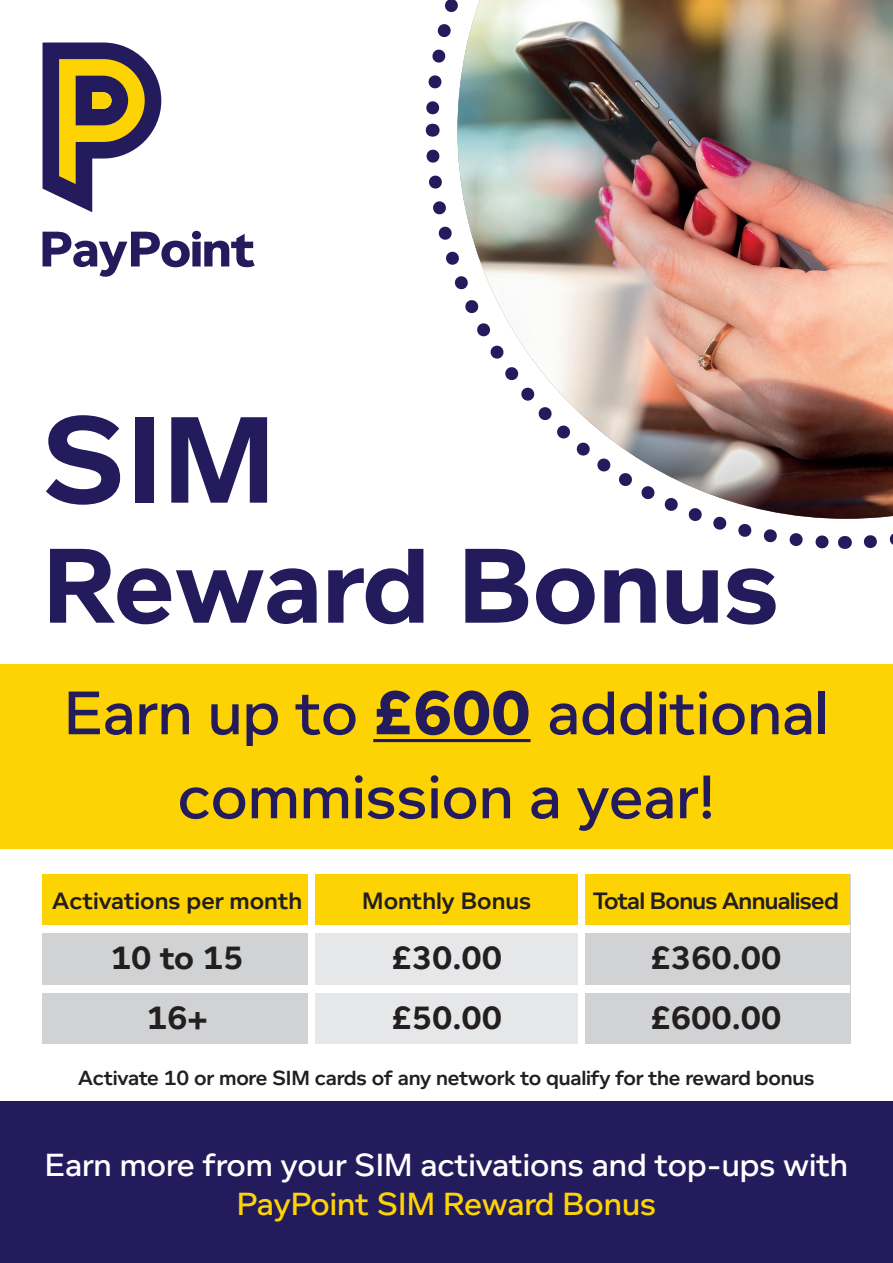
<style>
.page{position:relative;width:893px;height:1263px;background:#fff}
.page>*{position:absolute;margin:0;border:0;box-sizing:border-box;transform-origin:0 0}
.t1{font:700 126px "Foundry Context";color:#231b5c}
.t2{font:700 108.9px "Foundry Context";color:#231b5c}
.t3{font:500 63px/84px "Foundry Context";color:#231b5c;text-align:center}
.t4{font:700 33px "Foundry Context";color:#231f20}
.t5{font:500 32.85px "Foundry Context";color:#fff}
.t6{font:500 32.85px "Foundry Context";color:#fed304}
.t7{font:600 24.3px "Foundry Context";color:#231f20}
.t8{font:600 24.3px "Foundry Context";letter-spacing:-.03em;color:#231f20}
.t9{font:600 21px "Foundry Context";letter-spacing:-.01em;color:#231f20}
.s1{font-weight:800}
</style>
<div class="page">
<div style="left:0;top:665px;width:893px;height:184px;background:#fed304"></div>
<div style="left:0;top:1101px;width:893px;height:162px;background:#231b5c"></div>
<svg style="left:425px;top:0;width:32px;height:131px"></svg>
<svg style="left:426px;top:149px;width:418px;height:400px"></svg>
<svg style="left:863px;top:533px;width:30px;height:16px"></svg>
<svg style="left:432px;top:124px;width:1px;height:13px"></svg>
<svg style="left:844px;top:536px;width:1px;height:13px"></svg>
<svg style="left:43px;top:231px;width:212px;height:46px"></svg>
<svg style="left:43px;top:43px;width:118px;height:169px"></svg>
<hr style="left:373px;top:739px;width:157px;height:3px;background:#231b5c">
<div style="left:43px;top:874px;width:269px;height:169px;background:#d1d2d4"></div>
<div style="left:581px;top:874px;width:269px;height:169px;background:#d1d2d4"></div>
<div style="left:312px;top:874px;width:269px;height:169px;background:#e6e7e9"></div>
<div style="left:43px;top:874px;width:807px;height:55px;background:#fed304"></div>
<div style="left:309px;top:874px;width:6px;height:169px;background:#fff"></div>
<div style="left:578px;top:874px;width:6px;height:169px;background:#fff"></div>
<div style="left:43px;top:925px;width:807px;height:8px;background:#fff"></div>
<div style="left:43px;top:985px;width:807px;height:8px;background:#fff"></div>
<img style="left:457px;top:0;width:436px;height:519px">
<h1 class="t1" style="left:43px;top:386px;width:235px">SIM</h1>
<h2 class="t2" style="left:42px;top:522px;width:738px">Reward Bonus</h2>
<h3 class="t3" style="left:64px;top:670px;width:767px">Earn up to <span class="s1">£600</span> additional commission a year!</h3>
<p class="t7" style="left:52px;top:886px;width:251px">Activations per month</p>
<p class="t7" style="left:362px;top:886px;width:171px">Monthly Bonus</p>
<p class="t8" style="left:593px;top:886px;width:247px">Total Bonus Annualised</p>
<h3 class="t4" style="left:111px;top:938px;width:134px">10 to 15</h3>
<h3 class="t4" style="left:391px;top:938px;width:112px">£30.00</h3>
<h3 class="t4" style="left:650px;top:938px;width:133px">£360.00</h3>
<h3 class="t4" style="left:147px;top:998px;width:62px">16+</h3>
<h3 class="t4" style="left:391px;top:998px;width:112px">£50.00</h3>
<h3 class="t4" style="left:650px;top:998px;width:133px">£600.00</h3>
<p class="t9" style="left:78px;top:1065px;width:738px">Activate 10 or more SIM cards of any network to qualify for the reward bonus</p>
<h3 class="t5" style="left:45px;top:1145px;width:805px">Earn more from your SIM activations and top-ups with</h3>
<h3 class="t6" style="left:237px;top:1185px;width:421px">PayPoint SIM Reward Bonus</h3>
</div>
